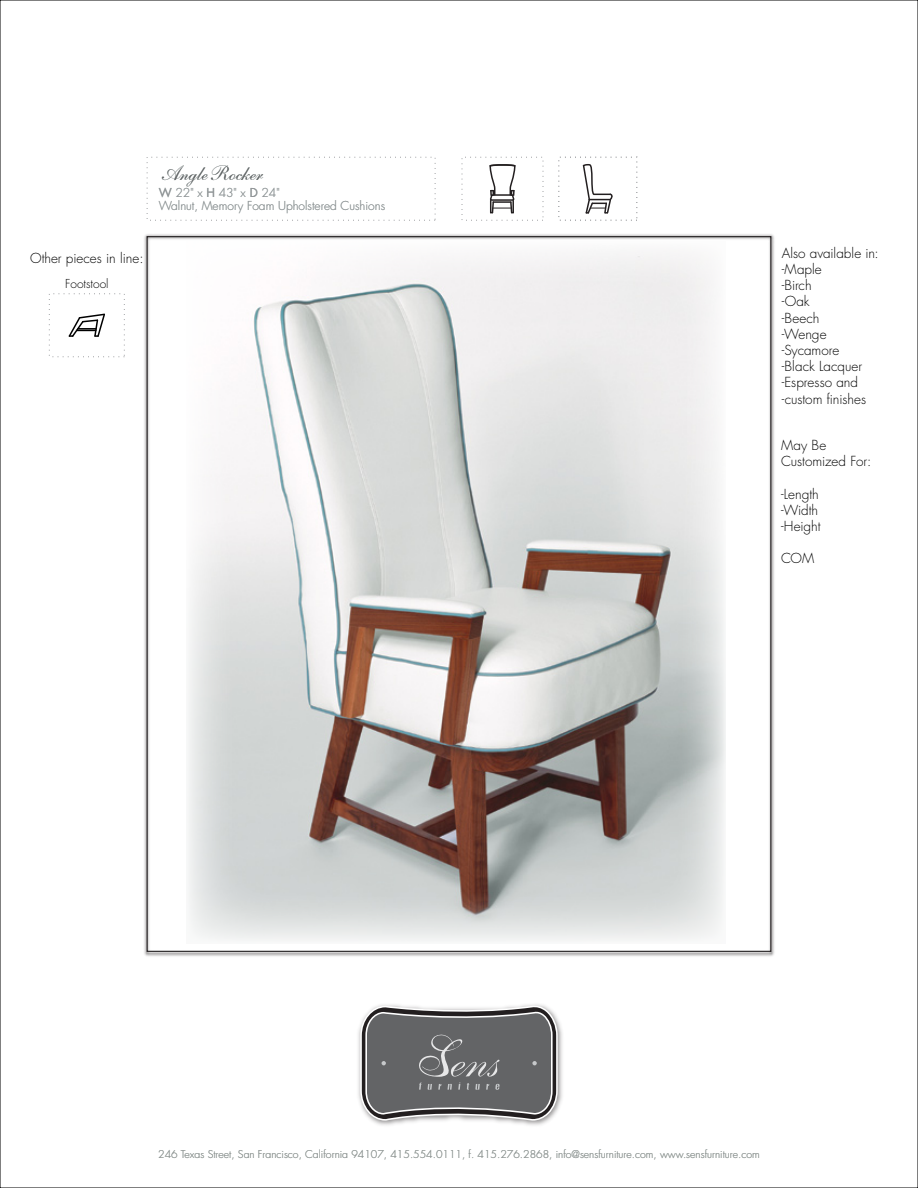
<style>
.page{position:relative;width:918px;height:1188px;background:#fff}
.page>*{position:absolute;margin:0;border:0;box-sizing:border-box;transform-origin:0 0}
.t1{font:21px "Shelley Andante Script";color:#636466}
.t2{font:300 13.5px/16.2px "Futura";color:#000}
.t3{font:300 12px/13.5px "Futura";color:#939598}
.t4{font:300 12px "Futura";color:#000}
.t5{font:300 10.5px "Futura";color:#839488}
.s1{font-weight:400}
</style>
<div class="page">
<img style="left:358px;top:1004px;width:205px;height:122px">
<svg style="left:360px;top:1005px;width:198px;height:116px;background:#767678"></svg>
<img style="left:144px;top:234px;width:631px;height:723px">
<svg style="left:582px;top:164px;width:31px;height:50px"></svg>
<svg style="left:489px;top:164px;width:27px;height:50px"></svg>
<img style="left:186px;top:242px;width:539px;height:702px">
<svg style="left:68px;top:313px;width:37px;height:24px"></svg>
<p class="t2" style="left:30px;top:250px;width:115px">Other pieces in line:</p>
<p class="t4" style="left:65px;top:276px;width:45px">Footstool</p>
<h1 class="t1" style="left:159px;top:161px;width:102px">Angle Rocker</h1>
<p class="t3" style="left:159px;top:186px;width:228px"><span class="s1">W</span> 22" x <span class="s1">H</span> 43" x <span class="s1">D</span> 24"<br>Walnut, Memory Foam Upholstered Cushions</p>
<p class="t2" style="left:782px;top:245px;width:98px">Also available in: -Maple<br>-Birch<br>-Oak<br>-Beech<br>-Wenge -Sycamore<br>-Black Lacquer -Espresso and -custom finishes</p>
<p class="t2" style="left:781px;top:437px;width:92px">May Be<br>Customized For:</p>
<p class="t2" style="left:781px;top:486px;width:41px">-Length -Width -Height</p>
<p class="t2" style="left:781px;top:551px;width:35px">COM</p>
<p class="t5" style="left:158px;top:1148px;width:603px">246 Texas Street, San Francisco, California 94107, 415.554.0111, f. 415.276.2868, info@sensfurniture.com, www.sensfurniture.com</p>
</div>
